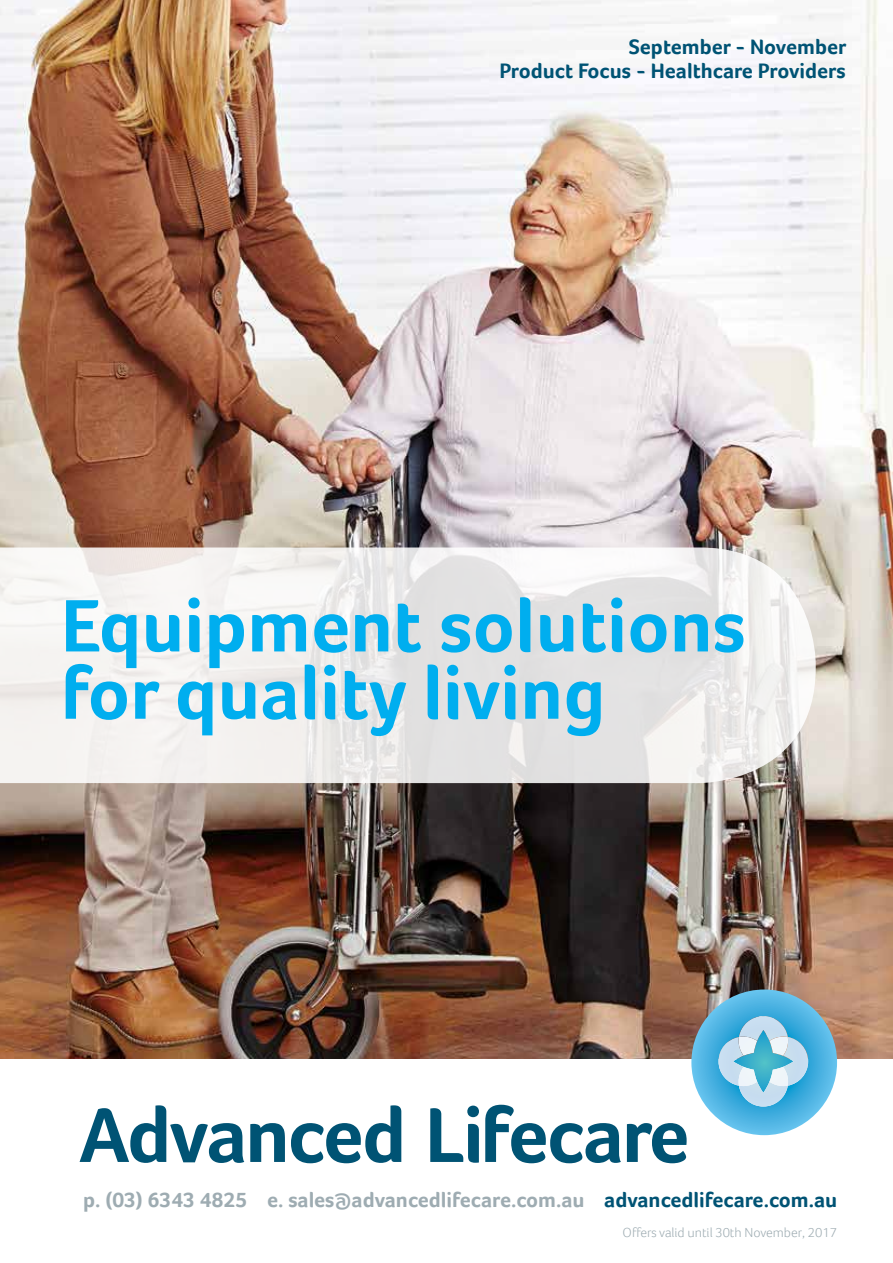
<style>
.page{position:relative;width:893px;height:1263px;background:#fff}
.page>*{position:absolute;margin:0;border:0;box-sizing:border-box;transform-origin:0 0}
.t1{font:700 76.5px/67.2px "Foco W01";color:#00aeef}
.t2{font:700 21.45px "Foco W01";color:#9eacb2}
.t3{font:700 21.45px/24.3px "Foco W01";color:#005374;text-align:right}
.t4{font:300 13.5px "Foco W01";color:#9eacb2}
.s1{color:#005374}
</style>
<div class="page">
<img style="left:0;top:0;width:893px;height:1059px">
<svg style="left:0;top:547px;width:816px;height:236px;fill:#f2efee"></svg>
<svg style="left:80px;top:1105px;width:164px;height:58px"></svg>
<svg style="left:250px;top:1123px;width:35px;height:39px"></svg>
<svg style="left:291px;top:1105px;width:110px;height:58px"></svg>
<svg style="left:430px;top:1105px;width:49px;height:58px"></svg>
<svg style="left:485px;top:1105px;width:136px;height:58px"></svg>
<svg style="left:627px;top:989px;width:210px;height:174px"></svg>
<p class="t3" style="left:499px;top:35px;width:348px">September - November<br>Product Focus - Healthcare Providers</p>
<h1 class="t1" style="left:61px;top:593px;width:686px">Equipment solutions for quality living</h1>
<p class="t2" style="left:83px;top:1188px;width:755px">p. (03) 6343 4825 e. sales@advancedlifecare.com.au <span class="s1">advancedlifecare.com.au</span></p>
<p class="t4" style="left:623px;top:1225px;width:216px">Offers valid until 30th November, 2017</p>
</div>
